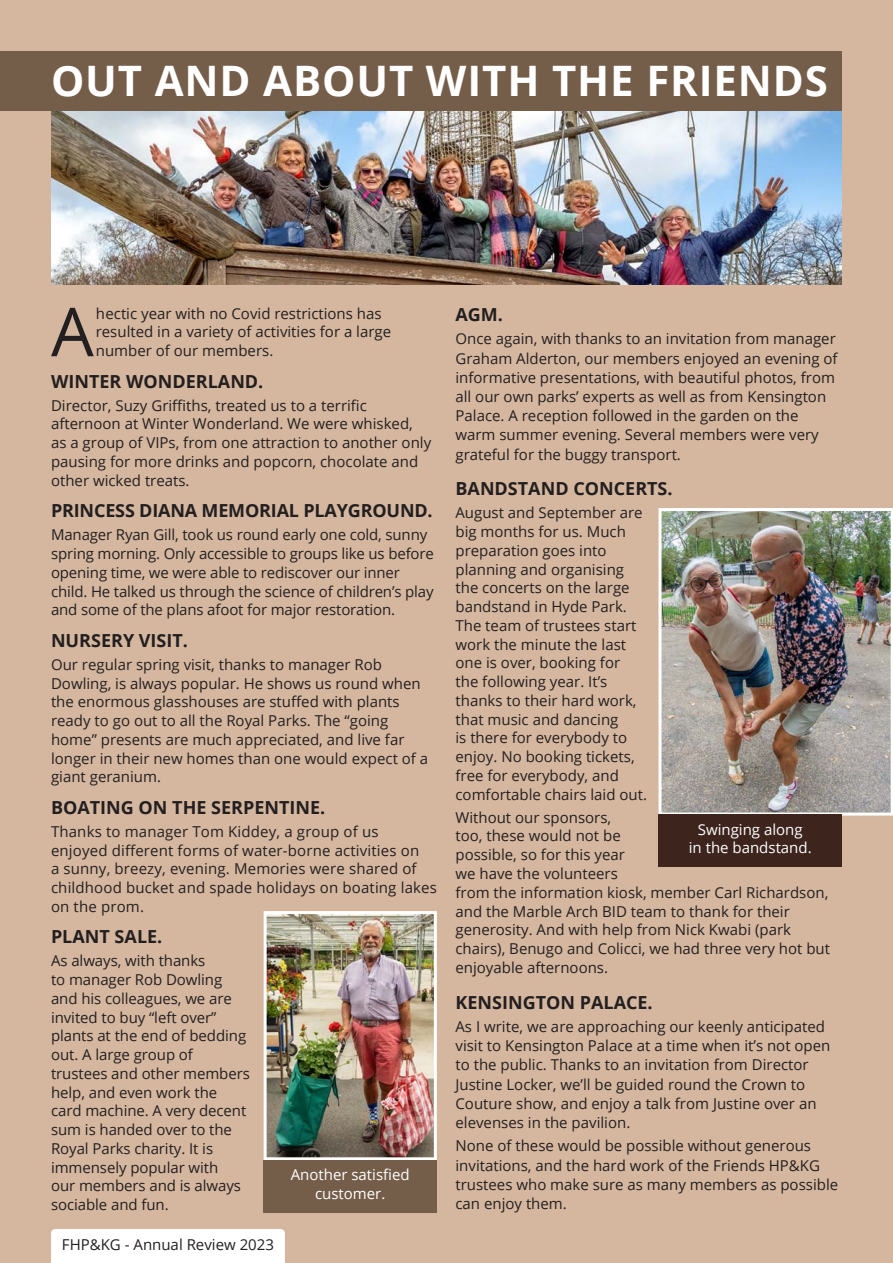
<style>
.page{position:relative;width:893px;height:1263px;background:#d5b79f}
.page>*{position:absolute;margin:0;border:0;box-sizing:border-box;transform-origin:0 0}
.t1{font:67.5px "Open Sans";color:#231f20}
.t2{font:700 42px "Open Sans";letter-spacing:.02em;color:#fff}
.t3{font:700 18px "Open Sans";color:#231f20}
.t4{font:15px/18.8px "Open Sans";color:#231f20}
.t5{font:15px/18.8px "Open Sans";color:#fff;text-align:center}
</style>
<div class="page">
<img style="left:51px;top:111px;width:791px;height:174px">
<div style="left:0;top:51px;width:842px;height:60px;background:#745d49"></div>
<img style="left:268px;top:915px;width:165px;height:241px">
<div style="left:264px;top:911px;width:173px;height:249px;border:3px solid #fff"></div>
<img style="left:662px;top:512px;width:227px;height:299px">
<div style="left:658px;top:508px;width:235px;height:307px;border:3px solid #fff"></div>
<div style="left:658px;top:815px;width:184px;height:52px;background:#3d251e"></div>
<div style="left:264px;top:1160px;width:173px;height:52px;background:#745d49"></div>
<div style="left:51px;top:1229px;width:234px;height:34px;background:#fff"></div>
<p class="t2" style="left:51px;top:51px;width:778px">OUT AND ABOUT WITH THE FRIENDS</p>
<p class="t1" style="left:51px;top:285px;width:44px">A</p>
<p class="t4" style="left:96px;top:303px;width:297px">hectic year with no Covid restrictions has resulted in a variety of activities for a large number of our members.</p>
<p class="t3" style="left:51px;top:368px;width:214px">WINTER WONDERLAND.</p>
<p class="t4" style="left:51px;top:395px;width:382px">Director, Suzy Griffiths, treated us to a terrific afternoon at Winter Wonderland. We were whisked, as a group of VIPs, from one attraction to another only pausing for more drinks and popcorn, chocolate and other wicked treats.</p>
<p class="t3" style="left:51px;top:498px;width:383px">PRINCESS DIANA MEMORIAL PLAYGROUND.</p>
<p class="t4" style="left:51px;top:525px;width:384px">Manager Ryan Gill, took us round early one cold, sunny spring morning. Only accessible to groups like us before opening time, we were able to rediscover our inner child. He talked us through the science of children’s play and some of the plans afoot for major restoration.</p>
<p class="t3" style="left:51px;top:627px;width:138px">NURSERY VISIT.</p>
<p class="t4" style="left:51px;top:655px;width:379px">Our regular spring visit, thanks to manager Rob Dowling, is always popular. He shows us round when the enormous glasshouses are stuffed with plants ready to go out to all the Royal Parks. The “going home” presents are much appreciated, and live far longer in their new homes than one would expect of a giant geranium.</p>
<p class="t3" style="left:51px;top:794px;width:276px">BOATING ON THE SERPENTINE.</p>
<p class="t4" style="left:51px;top:822px;width:387px">Thanks to manager Tom Kiddey, a group of us enjoyed different forms of water-borne activities on<br>a sunny, breezy, evening. Memories were shared of childhood bucket and spade holidays on boating lakes on the prom.</p>
<p class="t3" style="left:51px;top:924px;width:113px">PLANT SALE.</p>
<p class="t4" style="left:51px;top:951px;width:200px">As always, with thanks<br>to manager Rob Dowling and his colleagues, we are invited to buy “left over” plants at the end of bedding out. A large group of trustees and other members help, and even work the card machine. A very decent sum is handed over to the<br>Royal Parks charity. It is immensely popular with<br>our members and is always sociable and fun.</p>
<p class="t5" style="left:291px;top:1165px;width:120px">Another satisfied customer.</p>
<p class="t4" style="left:62px;top:1235px;width:214px">FHP&amp;KG - Annual Review 2023</p>
<p class="t3" style="left:455px;top:302px;width:49px">AGM.</p>
<p class="t4" style="left:455px;top:329px;width:384px;line-height:19.2px">Once again, with thanks to an invitation from manager Graham Alderton, our members enjoyed an evening of informative presentations, with beautiful photos, from all our own parks’ experts as well as from Kensington Palace. A reception followed in the garden on the warm summer evening. Several members were very grateful for the buggy transport.</p>
<p class="t3" style="left:455px;top:476px;width:219px">BANDSTAND CONCERTS.</p>
<p class="t4" style="left:455px;top:503px;width:193px">August and September are big months for us. Much preparation goes into planning and organising the concerts on the large bandstand in Hyde Park.<br>The team of trustees start work the minute the last one is over, booking for<br>the following year. It’s thanks to their hard work, that music and dancing<br>is there for everybody to enjoy. No booking tickets, free for everybody, and comfortable chairs laid out.</p>
<p class="t4" style="left:455px;top:807px;width:376px">Without our sponsors,<br>too, these would not be<br>possible, so for this year<br>we have the volunteers<br>from the information kiosk, member Carl Richardson, and the Marble Arch BID team to thank for their generosity. And with help from Nick Kwabi (park chairs), Benugo and Colicci, we had three very hot but enjoyable afternoons.</p>
<p class="t3" style="left:455px;top:989px;width:199px">KENSINGTON PALACE.</p>
<p class="t4" style="left:455px;top:1016px;width:376px;line-height:19.2px">As I write, we are approaching our keenly anticipated visit to Kensington Palace at a time when it’s not open to the public. Thanks to an invitation from Director Justine Locker, we’ll be guided round the Crown to Couture show, and enjoy a talk from Justine over an elevenses in the pavilion.</p>
<p class="t4" style="left:455px;top:1136px;width:384px;line-height:19.2px">None of these would be possible without generous invitations, and the hard work of the Friends HP&amp;KG trustees who make sure as many members as possible can enjoy them.</p>
<p class="t5" style="left:689px;top:819px;width:124px">Swinging along<br>in the bandstand.</p>
</div>
